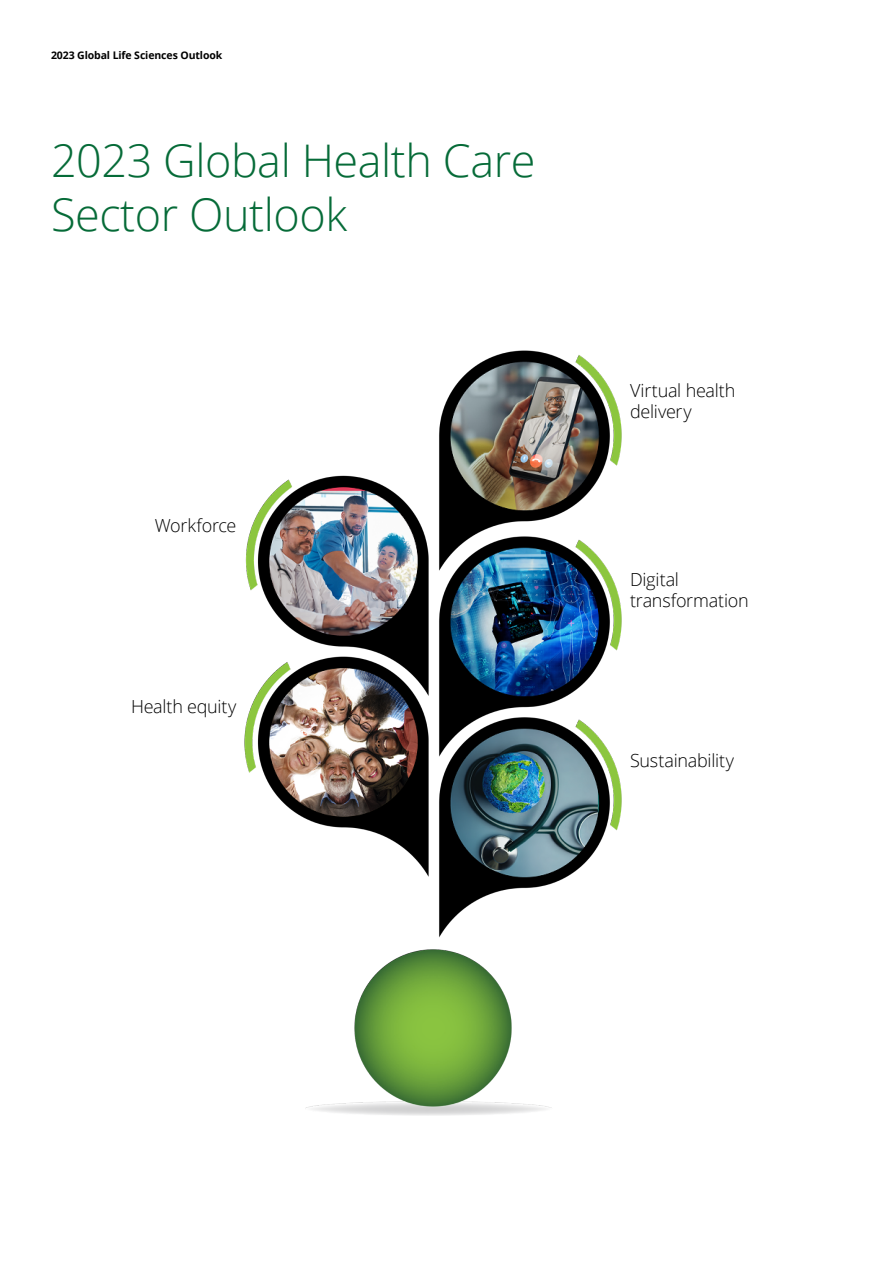
<style>
.page{position:relative;width:893px;height:1263px;background:#fff}
.page>*{position:absolute;margin:0;border:0;box-sizing:border-box;transform-origin:0 0}
.t1{font:300 45px/54px "Open Sans";letter-spacing:-.01em;color:#066b38}
.t2{font:300 18px/21px "Open Sans";letter-spacing:-.015em;color:#000}
.t3{font:700 10.5px "Open Sans";letter-spacing:-.01em;color:#000}
</style>
<div class="page">
<img style="left:244px;top:350px;width:378px;height:766px">
<p class="t3" style="left:51px;top:48px;width:173px">2023 Global Life Sciences Outlook</p>
<h1 class="t1" style="left:51px;top:132px;width:486px">2023 Global Health Care<br>Sector Outlook</h1>
<p class="t2" style="left:155px;top:514px;width:83px">Workforce</p>
<p class="t2" style="left:131px;top:696px;width:107px">Health equity</p>
<p class="t2" style="left:630px;top:379px;width:107px">Virtual health delivery</p>
<p class="t2" style="left:630px;top:568px;width:120px">Digital transformation</p>
<p class="t2" style="left:630px;top:749px;width:105px">Sustainability</p>
</div>
